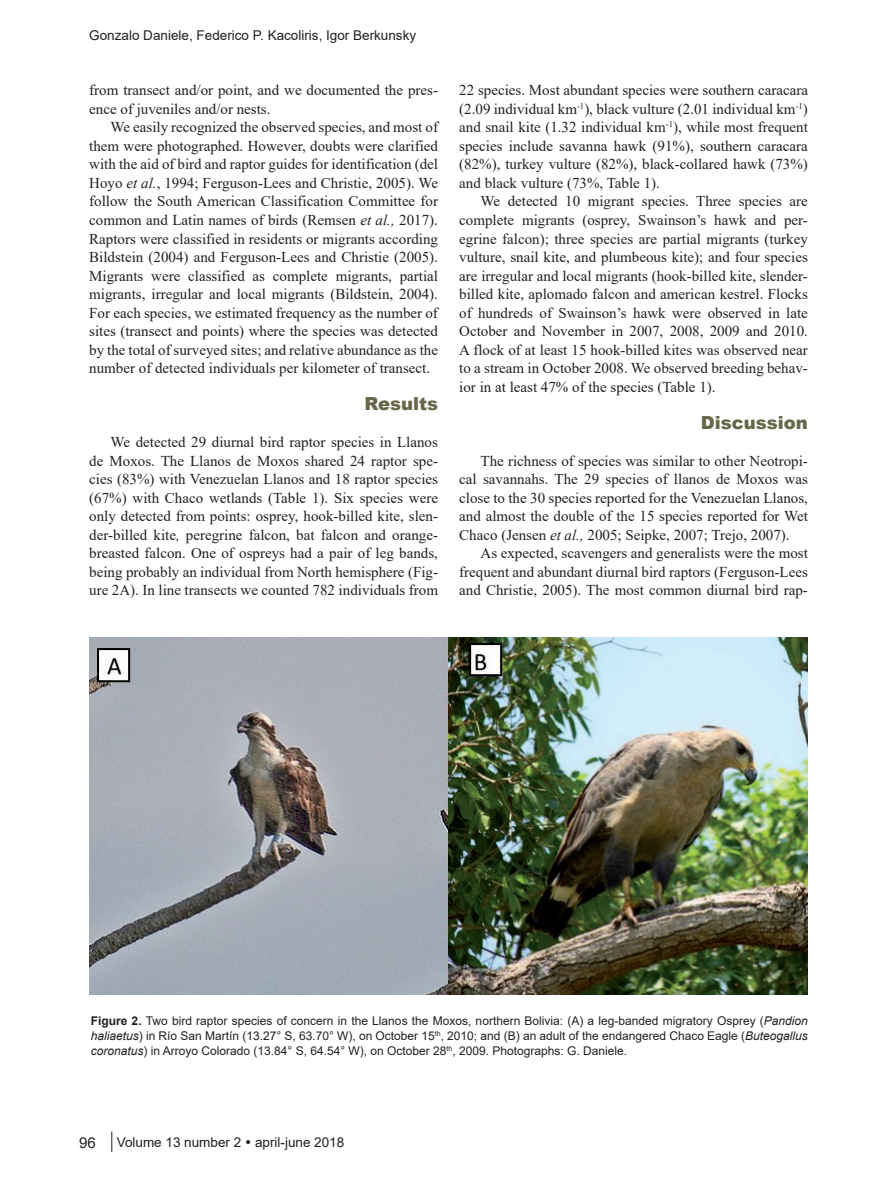
<style>
.page{position:relative;width:893px;height:1191px;background:#fff}
.page>*{position:absolute;margin:0;border:0;box-sizing:border-box;transform-origin:0 0}
.t1{font:900 18px "Arial";color:#666649}
.t2{font:15px/18.5px "Times New Roman";color:#231f20;text-align:justify}
.t3{font:15px "Arial";color:#231f20}
.t4{font:13.5px "Arial";color:#231f20}
.t5{font:12px/15px "Arial";color:#231f20;text-align:justify}
.s1{font-style:italic}
.s2{font-weight:700}
</style>
<div class="page">
<svg style="left:111px;top:1131px;width:1px;height:21px"></svg>
<img style="left:89px;top:638px;width:719px;height:356px">
<p class="t4" style="left:89px;top:26px;width:328px">Gonzalo Daniele, Federico P. Kacoliris, Igor Berkunsky</p>
<p class="t2" style="left:89px;top:81px;width:350px">from transect and/or point, and we documented the pres&shy;ence of juveniles and/or nests.</p>
<p class="t2" style="left:89px;top:118px;width:350px;text-indent:21px">We easily recognized the observed species, and most of them were photographed. However, doubts were clarified with the aid of bird and raptor guides for identification (del Hoyo <span class="s1">et al.</span>, 1994; Ferguson-Lees and Christie, 2005). We follow the South American Classification Committee for common and Latin names of birds (Remsen <span class="s1">et al.,</span> 2017).<br>Raptors were classified in residents or migrants according Bildstein (2004) and Ferguson-Lees and Christie (2005).<br>Migrants were classified as complete migrants, partial migrants, irregular and local migrants (Bildstein, 2004).<br>For each species, we estimated frequency as the number of sites (transect and points) where the species was detected by the total of surveyed sites; and relative abundance as the number of detected individuals per kilometer of transect.</p>
<p class="t1" style="left:364px;top:391px;width:75px">Results</p>
<p class="t2" style="left:89px;top:432px;width:350px;text-indent:21px">We detected 29 diurnal bird raptor species in Llanos de Moxos. The Llanos de Moxos shared 24 raptor spe&shy;cies (83%) with Venezuelan Llanos and 18 raptor species (67%) with Chaco wetlands (Table 1). Six species were only detected from points: osprey, hook-billed kite, slen&shy;der-billed kite<span class="s1">,</span> peregrine falcon, bat falcon and orange&shy;breasted falcon. One of ospreys had a pair of leg bands, being probably an individual from North hemisphere (Fig&shy;ure 2A). In line transects we counted 782 individuals from</p>
<p class="t2" style="left:459px;top:81px;width:350px">22 species. Most abundant species were southern caracara (2.09 individual km<sup>-1</sup>), black vulture (2.01 individual km<sup>-1</sup>) and snail kite (1.32 individual km<sup>-1</sup>), while most frequent species include savanna hawk (91%), southern caracara (82%), turkey vulture (82%), black-collared hawk (73%) and black vulture (73%, Table 1).</p>
<p class="t2" style="left:459px;top:192px;width:350px;text-indent:21px">We detected 10 migrant species. Three species are complete migrants (osprey, Swainson’s hawk and per&shy;egrine falcon); three species are partial migrants (turkey vulture, snail kite, and plumbeous kite); and four species are irregular and local migrants (hook-billed kite, slender&shy;billed kite, aplomado falcon and american kestrel. Flocks of hundreds of Swainson’s hawk were observed in late October and November in 2007, 2008, 2009 and 2010.<br>A flock of at least 15 hook-billed kites was observed near to a stream in October 2008. We observed breeding behav&shy;ior in at least 47% of the species (Table 1).</p>
<p class="t1" style="left:701px;top:409px;width:109px">Discussion</p>
<p class="t2" style="left:459px;top:451px;width:350px;text-indent:21px">The richness of species was similar to other Neotropi&shy;cal savannahs. The 29 species of llanos de Moxos was close to the 30 species reported for the Venezuelan Llanos, and almost the double of the 15 species reported for Wet Chaco (Jensen <span class="s1">et al.,</span> 2005; Seipke, 2007; Trejo, 2007).</p>
<p class="t2" style="left:459px;top:543px;width:350px;text-indent:21px">As expected, scavengers and generalists were the most frequent and abundant diurnal bird raptors (Ferguson-Lees and Christie, 2005). The most common diurnal bird rap-</p>
<p class="t5" style="left:91px;top:1013px;width:719px"><span class="s2">Figure 2.</span> Two bird raptor species of concern in the Llanos the Moxos, northern Bolivia: (A) a leg-banded migratory Osprey (<span class="s1">Pandion haliaetus</span>) in Río San Martín (13.27° S, 63.70° W), on October 15<sup>th</sup>, 2010; and (B) an adult of the endangered Chaco Eagle (<span class="s1">Buteogallus coronatus</span>) in Arroyo Colorado (13.84° S, 64.54° W), on October 28<sup>th</sup>, 2009. Photographs: G. Daniele.</p>
<p class="t3" style="left:79px;top:1132px;width:18px">96</p>
<p class="t4" style="left:117px;top:1133px;width:229px">Volume 13 number 2 • april-june 2018</p>
</div>
